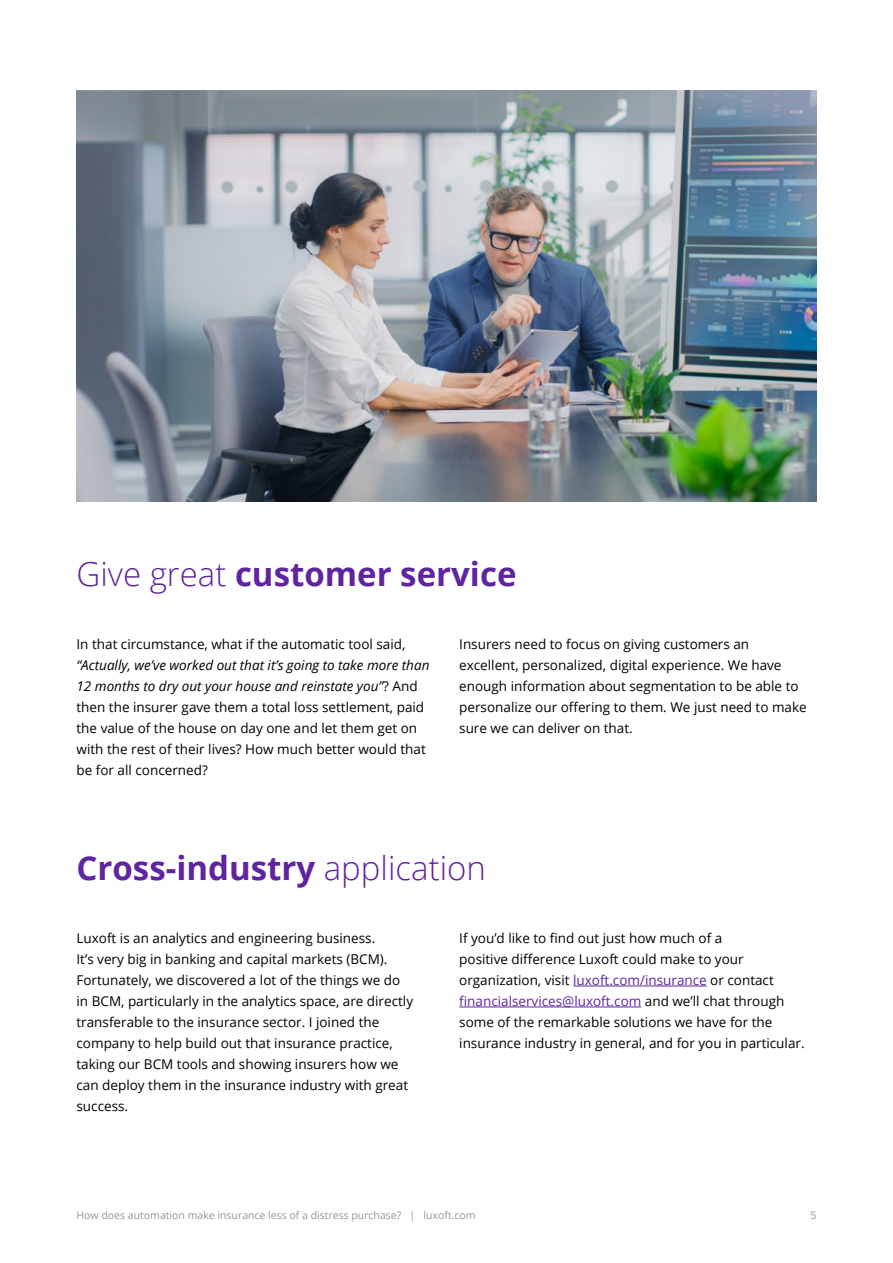
<style>
.page{position:relative;width:893px;height:1263px;background:#fff}
.page>*{position:absolute;margin:0;border:0;box-sizing:border-box;transform-origin:0 0}
.t1{font:700 33px "Open Sans";color:#5f249f}
.t2{font:13.5px/21px "Open Sans";color:#000}
.t3{font:10.5px "Open Sans";color:#969696}
.s1{font-weight:300}
.s2{font-style:italic}
.s3{color:#5f249f}
</style>
<div class="page">
<hr style="left:573px;top:986px;width:134px;height:1px;background:#5f249f">
<hr style="left:459px;top:1007px;width:182px;height:1px;background:#5f249f">
<img style="left:77px;top:90px;width:739px;height:412px">
<h1 class="t1" style="left:77px;top:551px;width:441px"><span class="s1">Give great</span> customer service</h1>
<p class="t2" style="left:77px;top:633px;width:330px">In that circumstance, what if the automatic tool said,</p>
<p class="t2" style="left:77px;top:654px;width:354px"><span class="s2">“Actually, we’ve worked out that it’s going to take more than 12 months to dry out your house and reinstate you”</span>? And then the insurer gave them a total loss settlement, paid the value of the house on day one and let them get on with the rest of their lives? How much better would that be for all concerned?</p>
<p class="t2" style="left:459px;top:633px;width:349px">Insurers need to focus on giving customers an excellent, personalized, digital experience. We have enough information about segmentation to be able to personalize our offering to them. We just need to make sure we can deliver on that.</p>
<h1 class="t1" style="left:77px;top:845px;width:411px">Cross-industry <span class="s1">application</span></h1>
<p class="t2" style="left:77px;top:927px;width:338px">Luxoft is an analytics and engineering business.<br>It’s very big in banking and capital markets (BCM).<br>Fortunately, we discovered a lot of the things we do in BCM, particularly in the analytics space, are directly transferable to the insurance sector. I joined the company to help build out that insurance practice, taking our BCM tools and showing insurers how we can deploy them in the insurance industry with great success.</p>
<p class="t2" style="left:459px;top:927px;width:347px">If you’d like to find out just how much of a<br>positive difference Luxoft could make to your organization, visit <span class="s3">luxoft.com/insurance</span> or contact <span class="s3">financialservices@luxoft.com</span> and we’ll chat through some of the remarkable solutions we have for the insurance industry in general, and for you in particular.</p>
<p class="t3" style="left:77px;top:1208px;width:401px">How does automation make insurance less of a distress purchase? | luxoft.com</p>
<p class="t3" style="left:810px;top:1208px;width:8px">5</p>
</div>
